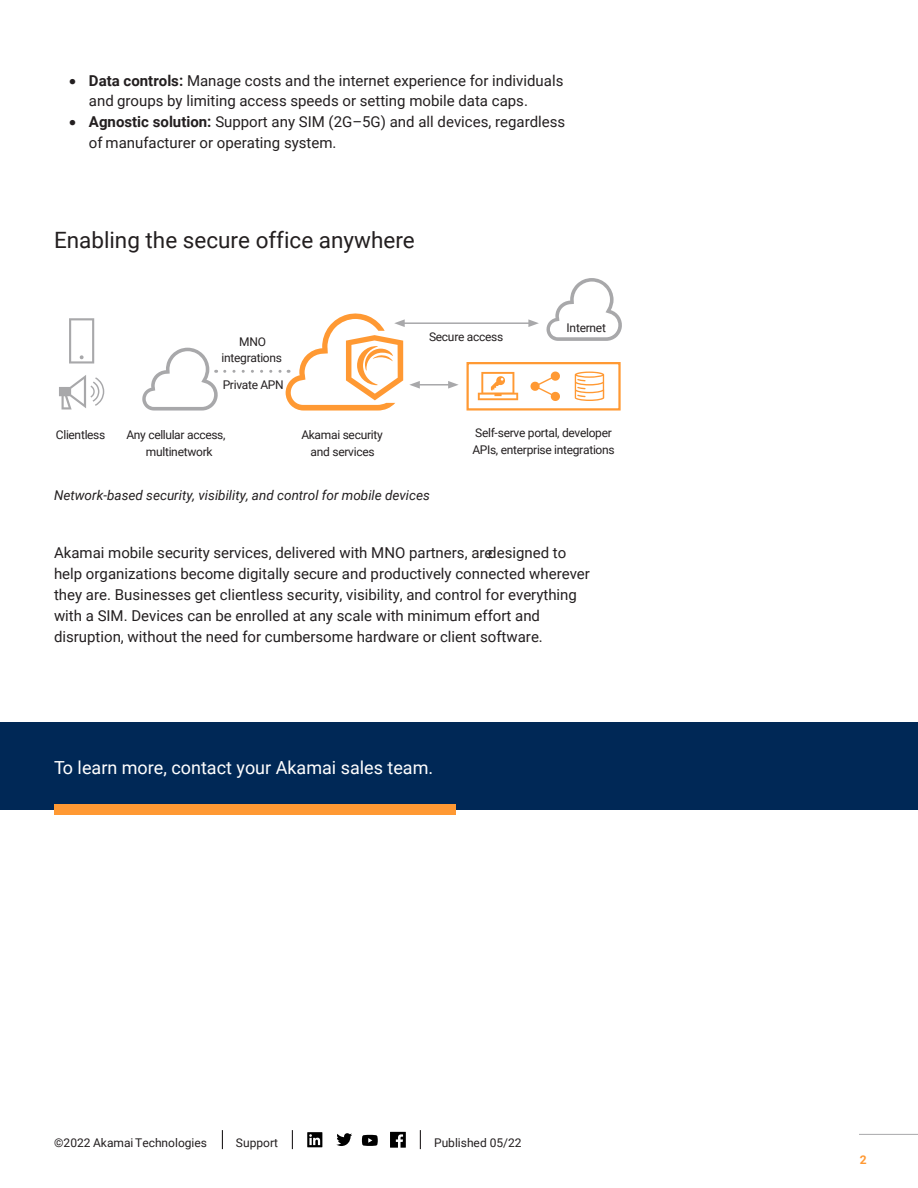
<style>
.page{position:relative;width:918px;height:1188px;background:#fff}
.page>*{position:absolute;margin:0;border:0;box-sizing:border-box;transform-origin:0 0}
.ACS_Text_Subhead{font:22.5px "Roboto";color:#231f20}
.CTA_on_Navy_Blue{font:18px "Roboto";color:#fff}
.ACS_Text_Main{font:15px/21px "Roboto";color:#231f20}
.ACS_Text_Main-2{font:italic 13.5px "Roboto";color:#231f20}
.ACS_Text_Subhead-2{font:12px/16.5px "Roboto";letter-spacing:-.02em;color:#231f20;text-align:center}
.ACS_Text_Subhead-3{font:12px "Roboto";color:#231f20}
.t1{font:700 12px "Roboto";color:#f93}
.s1{font-weight:700}
</style>
<div class="page">
<svg style="left:362px;top:1135px;width:16px;height:11px"></svg>
<svg style="left:336px;top:1133px;width:16px;height:13px"></svg>
<svg style="left:307px;top:1132px;width:15px;height:15px"></svg>
<svg style="left:390px;top:1132px;width:16px;height:16px"></svg>
<svg style="left:222px;top:1130px;width:1px;height:19px"></svg>
<svg style="left:292px;top:1130px;width:1px;height:19px"></svg>
<svg style="left:420px;top:1130px;width:1px;height:19px"></svg>
<hr style="left:859px;top:1134px;width:59px;height:1px;background:#a8a8aa">
<div style="left:0;top:722px;width:918px;height:87px;background:#002856"></div>
<div style="left:54px;top:804px;width:401px;height:11px;background:#f93"></div>
<svg style="left:69px;top:318px;width:25px;height:46px"></svg>
<svg style="left:59px;top:375px;width:45px;height:34px"></svg>
<hr style="left:402px;top:322px;width:129px;height:2px;background:#a8a8aa">
<svg style="left:528px;top:319px;width:11px;height:8px"></svg>
<hr style="left:418px;top:384px;width:32px;height:2px;background:#a8a8aa">
<svg style="left:448px;top:381px;width:11px;height:8px"></svg>
<svg style="left:142px;top:348px;width:76px;height:63px"></svg>
<svg style="left:546px;top:278px;width:76px;height:63px"></svg>
<svg style="left:225px;top:313px;width:195px;height:98px"></svg>
<div style="left:466px;top:362px;width:155px;height:49px;border:2px solid #f93"></div>
<svg style="left:478px;top:372px;width:40px;height:28px"></svg>
<svg style="left:575px;top:372px;width:29px;height:29px"></svg>
<svg style="left:531px;top:371px;width:29px;height:30px"></svg>
<p class="ACS_Text_Main" style="left:89px;top:70px;width:476px;text-indent:-20px">• <span class="s1">Data controls:</span> Manage costs and the internet experience for individuals and groups by limiting access speeds or setting mobile data caps.</p>
<p class="ACS_Text_Main" style="left:89px;top:111px;width:478px;text-indent:-20px">• <span class="s1">Agnostic solution:</span> Support any SIM (2G–5G) and all devices, regardless of manufacturer or operating system.</p>
<p class="ACS_Text_Subhead" style="left:54px;top:224px;width:362px">Enabling the secure office anywhere</p>
<p class="ACS_Text_Subhead-2" style="left:222px;top:333px;width:62px">MNO integrations</p>
<p class="ACS_Text_Subhead-2" style="left:223px;top:376px;width:62px">Private APN</p>
<p class="ACS_Text_Subhead-2" style="left:429px;top:328px;width:76px">Secure access</p>
<p class="ACS_Text_Subhead-2" style="left:567px;top:319px;width:41px">Internet</p>
<p class="ACS_Text_Subhead-2" style="left:56px;top:426px;width:51px">Clientless</p>
<p class="ACS_Text_Subhead-2" style="left:126px;top:426px;width:101px">Any cellular access, multinetwork</p>
<p class="ACS_Text_Subhead-2" style="left:302px;top:426px;width:83px">Akamai security and services</p>
<p class="ACS_Text_Subhead-2" style="left:472px;top:424px;width:144px;text-align:left">Self-serve portal, developer<br>APIs, enterprise integrations</p>
<p class="ACS_Text_Main-2" style="left:54px;top:486px;width:377px">Network-based security, visibility, and control for mobile devices</p>
<p class="ACS_Text_Main" style="left:54px;top:542px;width:538px">Akamai mobile security services, delivered with MNO partners, are designed to help organizations become digitally secure and productively connected wherever they are. Businesses get clientless security, visibility, and control for everything with a SIM. Devices can be enrolled at any scale with minimum effort and disruption, without the need for cumbersome hardware or client software.</p>
<p class="CTA_on_Navy_Blue" style="left:54px;top:755px;width:381px">To learn more, contact your Akamai sales team.</p>
<p class="ACS_Text_Subhead-3" style="left:54px;top:1134px;width:155px">©2022 Akamai Technologies</p>
<p class="ACS_Text_Subhead-3" style="left:236px;top:1134px;width:44px">Support</p>
<p class="ACS_Text_Subhead-3" style="left:434px;top:1134px;width:89px">Published 05/22</p>
<p class="t1" style="left:860px;top:1151px;width:8px">2</p>
</div>
